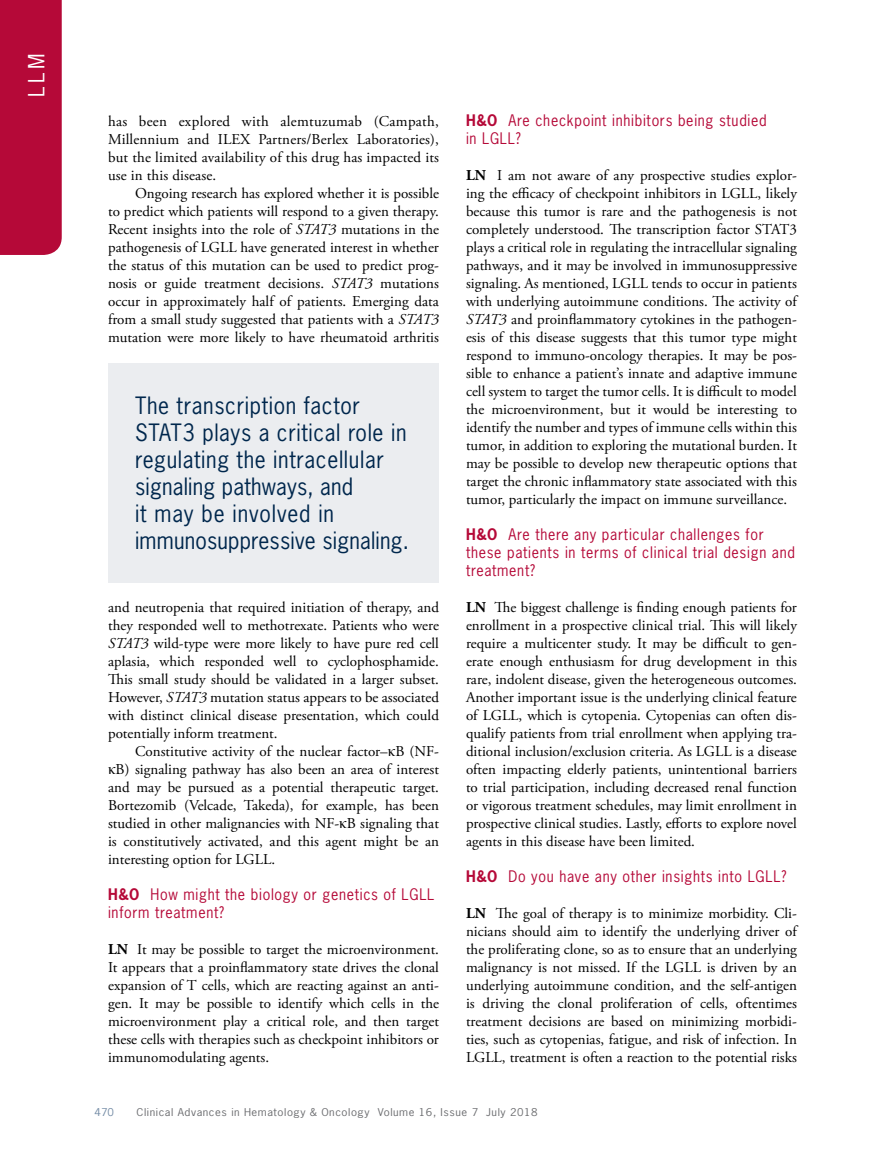
<style>
.page{position:relative;width:878px;height:1175px;background:#fff}
.page>*{position:absolute;margin:0;border:0;box-sizing:border-box;transform-origin:0 0}
.t1{font:22.5px/27px "News Gothic Std";letter-spacing:.03em;color:#00274d;scale:.95 1}
.t2{font:21px "News Gothic Std";color:#fff}
.t3{font:15px/18px "Adobe Garamond Pro";color:#000;text-align:justify}
.t4{font:15px/18px "News Gothic Std";letter-spacing:.05em;color:#b50938;scale:.95 1}
.t5{font:10.2px "News Gothic Std";letter-spacing:.05em;color:#6d6e71;scale:1.11 1}
.t6{font:10.2px "News Gothic Std";color:#738ba5;scale:1.11 1}
.s1{font-style:italic}
.s2{font-family:"Times New Roman"}
.s3{font-weight:700}
</style>
<div class="page">
<div style="left:0;top:0;width:62px;height:255px;background:#b50938"></div>
<div style="left:108px;top:363px;width:331px;height:219px;background:#ebedf0"></div>
<h2 class="t2" style="left:23px;top:97px;width:45px;rotate:-90deg">LLM</h2>
<p class="t3" style="left:108px;top:113px;width:332px">has been explored with alemtuzumab (Campath, Millennium and ILEX Partners/Berlex Laboratories), but the limited availability of this drug has impacted its use in this disease.</p>
<p class="t3" style="left:108px;top:185px;width:332px;text-indent:27px">Ongoing research has explored whether it is possible to predict which patients will respond to a given therapy.<br>Recent insights into the role of <span class="s1">STAT3</span> mutations in the pathogenesis of LGLL have generated interest in whether the status of this mutation can be used to predict prog&shy;nosis or guide treatment decisions. <span class="s1">STAT3</span> mutations occur in approximately half of patients. Emerging data from a small study suggested that patients with a <span class="s1">STAT3 </span>mutation were more likely to have rheumatoid arthritis</p>
<h1 class="t1" style="left:135px;top:391px;width:290px">The transcription factor<br>STAT3 plays a critical role in regulating the intracellular signaling pathways, and<br>it may be involved in immunosuppressive signaling.</h1>
<p class="t3" style="left:108px;top:599px;width:332px">and neutropenia that required initiation of therapy, and they responded well to methotrexate. Patients who were <span class="s1">STAT3</span> wild-type were more likely to have pure red cell aplasia, which responded well to cyclophosphamide.<br>This small study should be validated in a larger subset.<br>However, <span class="s1">STAT3</span> mutation status appears to be associated with distinct clinical disease presentation, which could potentially inform treatment.</p>
<p class="t3" style="left:108px;top:743px;width:332px;text-indent:27px">Constitutive activity of the nuclear factor–<span class="s2">κ</span>B (NF&shy;<span class="s2">κ</span>B) signaling pathway has also been an area of interest and may be pursued as a potential therapeutic target.<br>Bortezomib (Velcade, Takeda), for example, has been studied in other malignancies with NF-<span class="s2">κ</span>B signaling that is constitutively activated, and this agent might be an interesting option for LGLL.</p>
<p class="t4" style="left:108px;top:885px;width:345px"><span class="s3">H&amp;O</span> How might the biology or genetics of LGLL inform treatment?</p>
<p class="t3" style="left:108px;top:941px;width:332px"><span class="s3">LN</span> It may be possible to target the microenvironment.<br>It appears that a proinflammatory state drives the clonal expansion of T cells, which are reacting against an anti&shy;gen. It may be possible to identify which cells in the microenvironment play a critical role, and then target these cells with therapies such as checkpoint inhibitors or immunomodulating agents.</p>
<p class="t4" style="left:466px;top:111px;width:318px"><span class="s3">H&amp;O</span> Are checkpoint inhibitors being studied in LGLL?</p>
<p class="t3" style="left:466px;top:167px;width:332px"><span class="s3">LN</span> I am not aware of any prospective studies explor&shy;ing the efficacy of checkpoint inhibitors in LGLL, likely because this tumor is rare and the pathogenesis is not completely understood. The transcription factor STAT3 plays a critical role in regulating the intracellular signaling pathways, and it may be involved in immunosuppressive signaling. As mentioned, LGLL tends to occur in patients with underlying autoimmune conditions. The activity of <span class="s1">STAT3</span> and proinflammatory cytokines in the pathogen&shy;esis of this disease suggests that this tumor type might respond to immuno-oncology therapies. It may be pos&shy;sible to enhance a patient’s innate and adaptive immune cell system to target the tumor cells. It is difficult to model the microenvironment, but it would be interesting to identify the number and types of immune cells within this tumor, in addition to exploring the mutational burden. It may be possible to develop new therapeutic options that target the chronic inflammatory state associated with this tumor, particularly the impact on immune surveillance.</p>
<p class="t4" style="left:466px;top:525px;width:348px"><span class="s3">H&amp;O</span> Are there any particular challenges for these patients in terms of clinical trial design and treatment?</p>
<p class="t3" style="left:466px;top:599px;width:332px"><span class="s3">LN</span> The biggest challenge is finding enough patients for enrollment in a prospective clinical trial. This will likely require a multicenter study. It may be difficult to gen&shy;erate enough enthusiasm for drug development in this rare, indolent disease, given the heterogeneous outcomes.<br>Another important issue is the underlying clinical feature of LGLL, which is cytopenia. Cytopenias can often dis&shy;qualify patients from trial enrollment when applying tra&shy;ditional inclusion/exclusion criteria. As LGLL is a disease often impacting elderly patients, unintentional barriers to trial participation, including decreased renal function or vigorous treatment schedules, may limit enrollment in prospective clinical studies. Lastly, efforts to explore novel agents in this disease have been limited.</p>
<p class="t4" style="left:466px;top:867px;width:339px"><span class="s3">H&amp;O</span> Do you have any other insights into LGLL?</p>
<p class="t3" style="left:466px;top:905px;width:332px"><span class="s3">LN</span> The goal of therapy is to minimize morbidity. Cli&shy;nicians should aim to identify the underlying driver of the proliferating clone, so as to ensure that an underlying malignancy is not missed. If the LGLL is driven by an underlying autoimmune condition, and the self-antigen is driving the clonal proliferation of cells, oftentimes treatment decisions are based on minimizing morbidi&shy;ties, such as cytopenias, fatigue, and risk of infection. In LGLL, treatment is often a reaction to the potential risks</p>
<p class="t6" style="left:94px;top:1105px;width:19px">470</p>
<p class="t5" style="left:136px;top:1105px;width:363px">Clinical Advances in Hematology &amp; Oncology Volume 16, Issue 7 July 2018</p>
</div>
